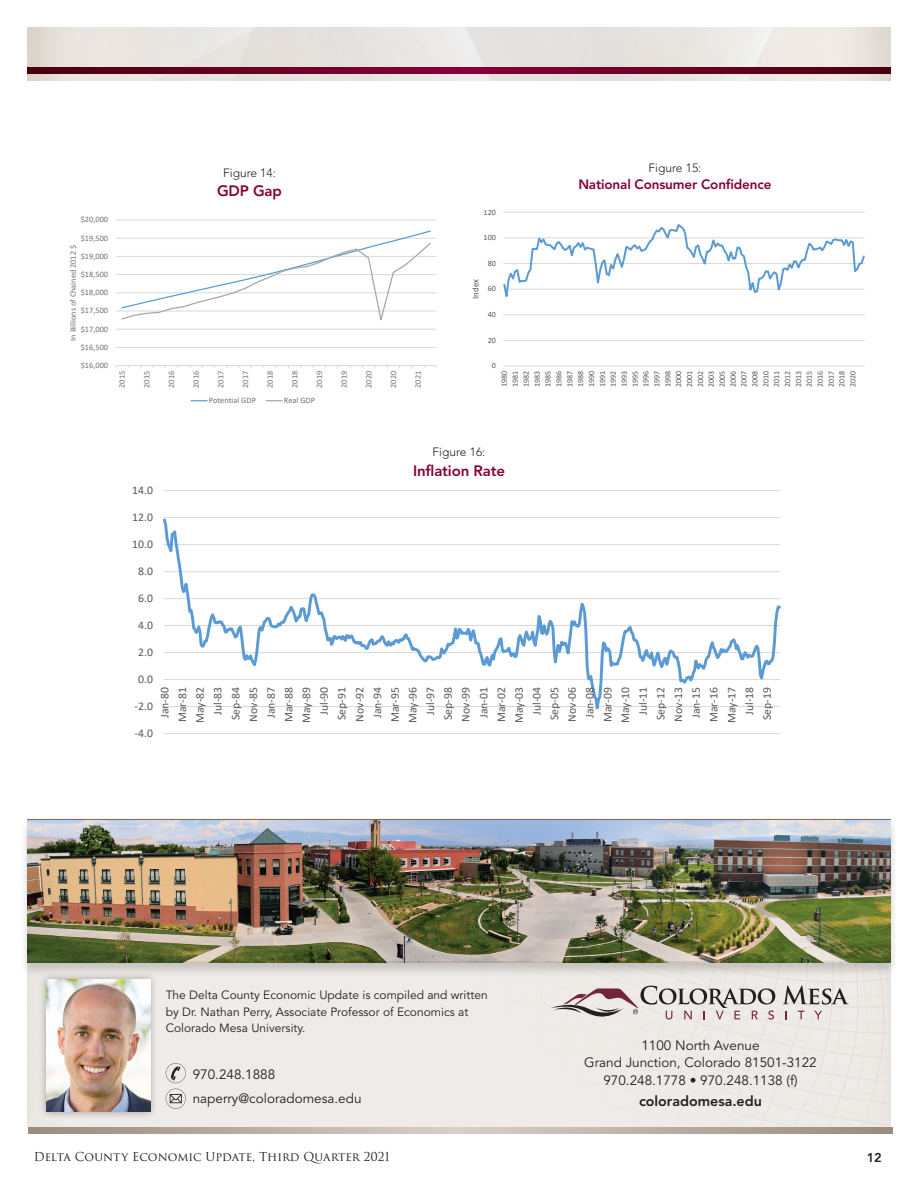
<style>
.page{position:relative;width:918px;height:1188px;background:#fff}
.page>*{position:absolute;margin:0;border:0;box-sizing:border-box;transform-origin:0 0}
.t1{font:800 15px "Avenir";letter-spacing:-.01em;color:#860037}
.t2{font:800 14.25px "Avenir";color:#231f20}
.t3{font:13.5px "Avenir";color:#231f20}
.t4{font:800 13.5px "Avenir";letter-spacing:-.01em;color:#860037}
.t5{font:800 12.75px "Avenir";color:#231f20}
.t6{font:12px/16.5px "Avenir";color:#231f20}
.t7{font:12px "Trajan Pro 3";color:#231f20}
.t8{font:300 12px "Avenir";color:#231f20}
.t9{font:11.7px/17.7px "Calibri";color:#595959;text-align:right}
.t10{font:8.85px "Calibri";letter-spacing:.005em;color:#595959}
.t11{font:8.25px "Calibri";color:#767171}
.t12{font:7.95px/10.9px "Calibri";color:#595959;text-align:justify}
</style>
<div class="page">
<img style="left:27px;top:27px;width:864px;height:54px">
<svg style="left:27px;top:68px;width:864px;height:6px;background:#680023"></svg>
<svg style="left:28px;top:1128px;width:864px;height:6px;background:#b8ada1"></svg>
<div style="left:27px;top:978px;width:864px;height:149px;background:#eeebe8"></div>
<svg style="left:798px;top:1011px;width:7px;height:8px"></svg>
<svg style="left:814px;top:1011px;width:8px;height:8px"></svg>
<svg style="left:783px;top:986px;width:66px;height:19px"></svg>
<svg style="left:551px;top:986px;width:224px;height:38px;background:#cdc5c4"></svg>
<svg style="left:166px;top:1063px;width:20px;height:20px"></svg>
<svg style="left:166px;top:1089px;width:20px;height:20px"></svg>
<div style="left:38px;top:971px;width:121px;height:149px;background:#231f20;opacity:.4"></div>
<img style="left:46px;top:980px;width:104px;height:131px">
<div style="left:19px;top:818px;width:880px;height:160px;background:#231f20;opacity:.2"></div>
<img style="left:27px;top:820px;width:864px;height:143px">
<hr style="left:27px;top:819px;width:864px;height:1px;background:#7c6954">
<hr style="left:116px;top:347px;width:320px;height:1px;background:#d9d9d9">
<hr style="left:116px;top:329px;width:320px;height:1px;background:#d9d9d9">
<hr style="left:116px;top:311px;width:320px;height:1px;background:#d9d9d9">
<hr style="left:116px;top:293px;width:320px;height:1px;background:#d9d9d9">
<hr style="left:116px;top:274px;width:320px;height:1px;background:#d9d9d9">
<hr style="left:116px;top:256px;width:320px;height:1px;background:#d9d9d9">
<hr style="left:116px;top:238px;width:320px;height:1px;background:#d9d9d9">
<hr style="left:116px;top:220px;width:320px;height:1px;background:#d9d9d9">
<hr style="left:116px;top:365px;width:320px;height:1px;background:#d9d9d9">
<svg style="left:120px;top:230px;width:312px;height:91px"></svg>
<svg style="left:191px;top:400px;width:16px;height:1px"></svg>
<svg style="left:266px;top:400px;width:16px;height:1px"></svg>
<hr style="left:503px;top:340px;width:362px;height:1px;background:#d9d9d9">
<hr style="left:503px;top:314px;width:362px;height:1px;background:#d9d9d9">
<hr style="left:503px;top:212px;width:362px;height:1px;background:#d9d9d9">
<hr style="left:503px;top:366px;width:362px;height:1px;background:#d9d9d9">
<svg style="left:503px;top:224px;width:362px;height:74px"></svg>
<hr style="left:164px;top:733px;width:616px;height:1px;background:#d9d9d9">
<hr style="left:164px;top:490px;width:616px;height:1px;background:#d9d9d9">
<svg style="left:164px;top:517px;width:617px;height:193px"></svg>
<p class="t11" style="left:81px;top:214px;width:29px">$20,000</p>
<p class="t11" style="left:81px;top:232px;width:29px">$19,500</p>
<p class="t11" style="left:67px;top:341px;width:97px;rotate:-90deg">In Billions of Chained 2012 $</p>
<p class="t11" style="left:81px;top:250px;width:29px">$19,000</p>
<p class="t11" style="left:81px;top:269px;width:29px">$18,500</p>
<p class="t11" style="left:81px;top:287px;width:29px">$18,000</p>
<p class="t11" style="left:81px;top:305px;width:29px">$17,500</p>
<p class="t11" style="left:81px;top:323px;width:29px">$17,000</p>
<p class="t11" style="left:81px;top:341px;width:29px">$16,500</p>
<p class="t11" style="left:81px;top:359px;width:29px">$16,000</p>
<p class="t8" style="left:223px;top:166px;width:54px">Figure 14:</p>
<p class="t1" style="left:217px;top:182px;width:66px">GDP Gap</p>
<p class="t11" style="left:116px;top:388px;width:18px;rotate:-90deg">2015</p>
<p class="t11" style="left:141px;top:388px;width:18px;rotate:-90deg">2015</p>
<p class="t11" style="left:166px;top:388px;width:18px;rotate:-90deg">2016</p>
<p class="t11" style="left:190px;top:388px;width:18px;rotate:-90deg">2016</p>
<p class="t11" style="left:215px;top:388px;width:18px;rotate:-90deg">2017</p>
<p class="t11" style="left:240px;top:388px;width:18px;rotate:-90deg">2017</p>
<p class="t11" style="left:264px;top:388px;width:18px;rotate:-90deg">2018</p>
<p class="t11" style="left:289px;top:388px;width:18px;rotate:-90deg">2018</p>
<p class="t11" style="left:314px;top:388px;width:18px;rotate:-90deg">2019</p>
<p class="t11" style="left:338px;top:388px;width:18px;rotate:-90deg">2019</p>
<p class="t11" style="left:363px;top:388px;width:18px;rotate:-90deg">2020</p>
<p class="t11" style="left:388px;top:388px;width:18px;rotate:-90deg">2020</p>
<p class="t11" style="left:412px;top:388px;width:18px;rotate:-90deg">2021</p>
<p class="t11" style="left:209px;top:395px;width:49px">Potential GDP</p>
<p class="t11" style="left:284px;top:395px;width:33px">Real GDP</p>
<p class="t12" style="left:484px;top:206px;width:14px">120</p>
<p class="t12" style="left:484px;top:232px;width:14px">100</p>
<p class="t10" style="left:469px;top:299px;width:21px;rotate:-90deg">Index</p>
<p class="t12" style="left:488px;top:257px;width:10px">80</p>
<p class="t12" style="left:488px;top:283px;width:10px">60</p>
<p class="t12" style="left:488px;top:309px;width:10px">40</p>
<p class="t12" style="left:488px;top:334px;width:10px">20</p>
<p class="t12" style="left:492px;top:360px;width:6px">0</p>
<p class="t8" style="left:649px;top:161px;width:54px">Figure 15:</p>
<p class="t4" style="left:578px;top:176px;width:195px">National Consumer Confidence</p>
<p class="t12" style="left:499px;top:387px;width:18px;rotate:-90deg">1980<br>1981<br>1982<br>1983<br>1985<br>1986<br>1987<br>1988<br>1990<br>1991<br>1992<br>1993<br>1995<br>1996<br>1997<br>1998<br>2000<br>2001<br>2002<br>2003<br>2005<br>2006<br>2007<br>2008<br>2010<br>2011<br>2012<br>2013<br>2015<br>2016<br>2017<br>2018<br>2020</p>
<p class="t9" style="left:132px;top:481px;width:22px">14.0</p>
<p class="t9" style="left:132px;top:508px;width:22px">12.0</p>
<p class="t9" style="left:132px;top:535px;width:22px">10.0</p>
<p class="t9" style="left:138px;top:562px;width:16px">8.0</p>
<p class="t9" style="left:138px;top:589px;width:16px">6.0</p>
<p class="t9" style="left:138px;top:616px;width:16px">4.0</p>
<p class="t9" style="left:138px;top:643px;width:16px">2.0</p>
<p class="t9" style="left:138px;top:670px;width:16px">0.0</p>
<p class="t9" style="left:135px;top:697px;width:20px">-2.0</p>
<p class="t9" style="left:135px;top:724px;width:20px">-4.0</p>
<p class="t8" style="left:433px;top:445px;width:54px">Figure 16:</p>
<p class="t1" style="left:413px;top:461px;width:93px">Inflation Rate</p>
<p class="t9" style="left:155px;top:723px;width:38px;rotate:-90deg">Jan-80<br>Mar-81<br>May-82<br>Jul-83<br>Sep-84<br>Nov-85<br>Jan-87<br>Mar-88<br>May-89<br>Jul-90<br>Sep-91<br>Nov-92<br>Jan-94<br>Mar-95<br>May-96<br>Jul-97<br>Sep-98<br>Nov-99<br>Jan-01<br>Mar-02<br>May-03<br>Jul-04<br>Sep-05<br>Nov-06<br>Jan-08<br>Mar-09<br>May-10<br>Jul-11<br>Sep-12<br>Nov-13<br>Jan-15<br>Mar-16<br>May-17<br>Jul-18<br>Sep-19</p>
<p class="t6" style="left:166px;top:987px;width:324px">The Delta County Economic Update is compiled and written by Dr. Nathan Perry, Associate Professor of Economics at<br>Colorado Mesa University.</p>
<p class="t3" style="left:193px;top:1067px;width:84px">970.248.1888</p>
<p class="t3" style="left:193px;top:1091px;width:170px">naperry@coloradomesa.edu</p>
<p class="t3" style="left:641px;top:1038px;width:120px">1100 North Avenue</p>
<p class="t3" style="left:584px;top:1054px;width:234px">Grand Junction, Colorado 81501-3122</p>
<p class="t3" style="left:603px;top:1072px;width:196px">970.248.1778 • 970.248.1138 (f)</p>
<p class="t2" style="left:639px;top:1092px;width:124px">coloradomesa.edu</p>
<p class="t7" style="left:34px;top:1148px;width:357px">Delta County Economic Update, Third Quarter 2021</p>
<p class="t5" style="left:867px;top:1150px;width:17px">12</p>
</div>
